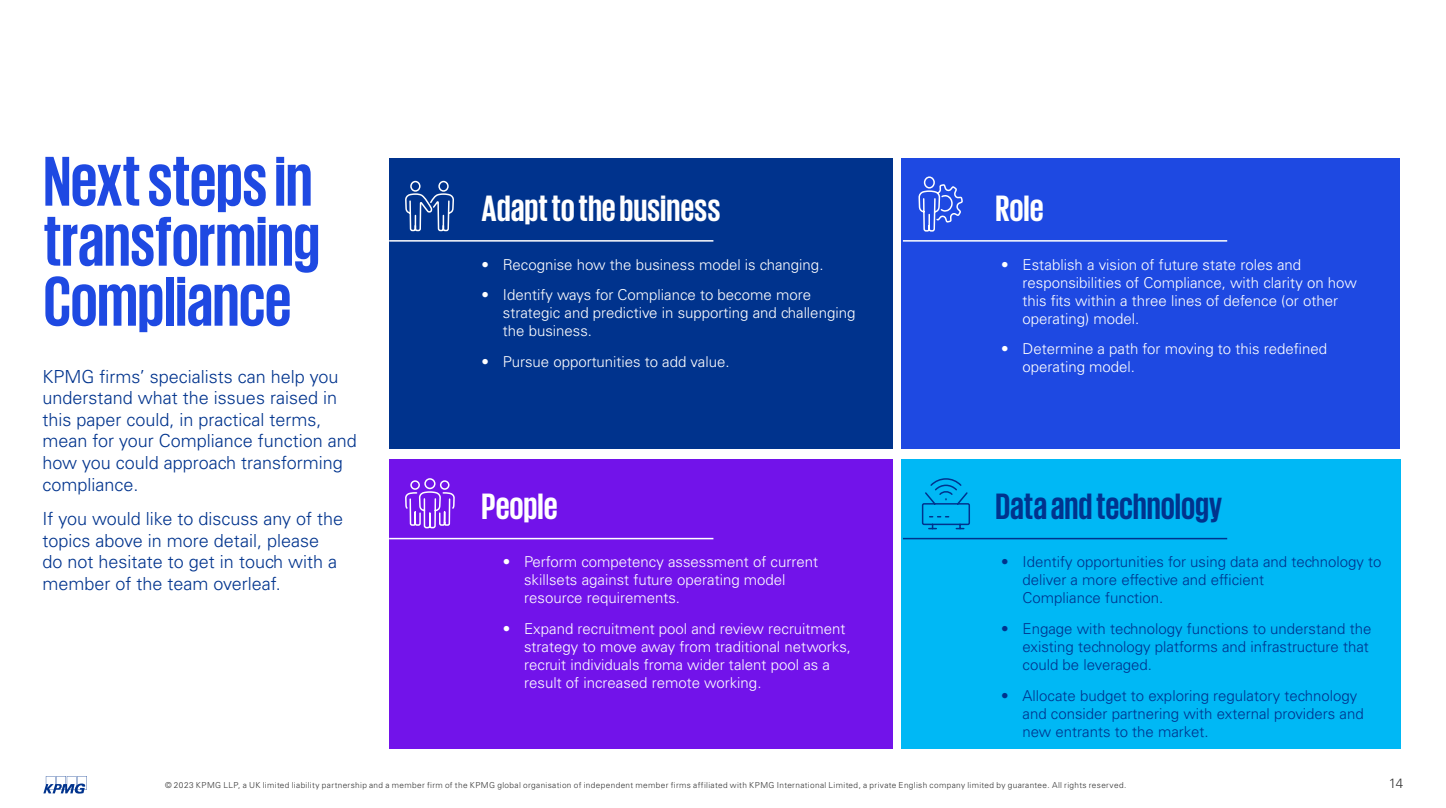
<style>
.page{position:relative;width:1446px;height:808px;background:#fff}
.page>*{position:absolute;margin:0;border:0;box-sizing:border-box;transform-origin:0 0}
.t1{font:700 72px/60px "KPMG";letter-spacing:-.005em;color:#1e49e2;text-align:justify}
.t2{font:700 37.5px "KPMG";color:#fff}
.t3{font:700 37.5px "KPMG";color:#00338d}
.t4{font:300 18px/21.6px "Univers LT Std";color:#00338d}
.t5{font:300 15px/18px "Univers LT Std";color:#fff}
.t6{font:300 15px/18px "Univers LT Std";color:#00338d}
.t7{font:300 13.5px "Univers LT Std";color:#333}
.t8{font:300 8.25px "Univers LT Std";letter-spacing:.045em;color:#333}
</style>
<div class="page">
<div style="left:901px;top:459px;width:500px;height:289px;background:#00b8f5"></div>
<div style="left:389px;top:459px;width:503px;height:289px;background:#7213ea"></div>
<div style="left:901px;top:158px;width:498px;height:291px;background:#1e49e2"></div>
<div style="left:389px;top:158px;width:503px;height:291px;background:#00338d"></div>
<svg style="left:918px;top:176px;width:45px;height:56px"></svg>
<svg style="left:405px;top:478px;width:49px;height:62px"></svg>
<svg style="left:405px;top:180px;width:49px;height:52px"></svg>
<svg style="left:921px;top:478px;width:49px;height:52px"></svg>
<hr style="left:389px;top:240px;width:324px;height:2px;background:#fff">
<hr style="left:903px;top:240px;width:324px;height:2px;background:#fff">
<hr style="left:903px;top:538px;width:324px;height:1px;background:#00338d">
<hr style="left:389px;top:538px;width:324px;height:1px;background:#fff">
<svg style="left:43px;top:776px;width:44px;height:17px"></svg>
<h1 class="t1" style="left:43px;top:149px;width:278px">Next steps in transforming Compliance</h1>
<p class="t4" style="left:43px;top:365px;width:316px">KPMG firms’ specialists can help you understand what the issues raised in this paper could, in practical terms, mean for your Compliance function and how you could approach transforming compliance.</p>
<p class="t4" style="left:43px;top:508px;width:302px">If you would like to discuss any of the topics above in more detail, please do not hesitate to get in touch with a member of the team overleaf.</p>
<h2 class="t2" style="left:482px;top:189px;width:240px">Adapt to the business</h2>
<p class="t5" style="left:482px;top:255px;width:344px">• Recognise how the business model is changing.</p>
<p class="t5" style="left:503px;top:286px;width:354px;text-indent:-21px">• Identify ways for Compliance to become more strategic and predictive in supporting and challenging the business.</p>
<p class="t5" style="left:482px;top:353px;width:249px">• Pursue opportunities to add value.</p>
<h2 class="t2" style="left:482px;top:487px;width:78px">People</h2>
<p class="t5" style="left:524px;top:553px;width:295px;text-indent:-21px">• Perform competency assessment of current skillsets against future operating model resource requirements.</p>
<p class="t5" style="left:524px;top:620px;width:328px;text-indent:-21px">• Expand recruitment pool and review recruitment strategy to move away from traditional networks, recruit individuals froma wider talent pool as a result of increased remote working.</p>
<h2 class="t2" style="left:995px;top:189px;width:50px">Role</h2>
<p class="t5" style="left:1022px;top:255px;width:336px;text-indent:-21px">• Establish a vision of future state roles and responsibilities of Compliance, with clarity on how this fits within a three lines of defence (or other operating) model.</p>
<p class="t5" style="left:1022px;top:340px;width:306px;text-indent:-21px">• Determine a path for moving to this redefined operating model.</p>
<h2 class="t3" style="left:995px;top:487px;width:228px">Data and technology</h2>
<p class="t6" style="left:1022px;top:553px;width:360px;text-indent:-21px">• Identify opportunities for using data and technology to deliver a more effective and efficient<br>Compliance function.</p>
<p class="t6" style="left:1022px;top:620px;width:350px;text-indent:-21px">• Engage with technology functions to understand the existing technology platforms and infrastructure that could be leveraged.</p>
<p class="t6" style="left:1022px;top:686px;width:343px;text-indent:-21px">• Allocate budget to exploring regulatory technology and consider partnering with external providers and new entrants to the market.</p>
<p class="t8" style="left:165px;top:780px;width:963px">© 2023 KPMG LLP, a UK limited liability partnership and a member firm of the KPMG global organisation of independent member firms affiliated with KPMG International Limited, a private English company limited by guarantee. All rights reserved.</p>
<p class="t7" style="left:1389px;top:775px;width:16px">14</p>
</div>
